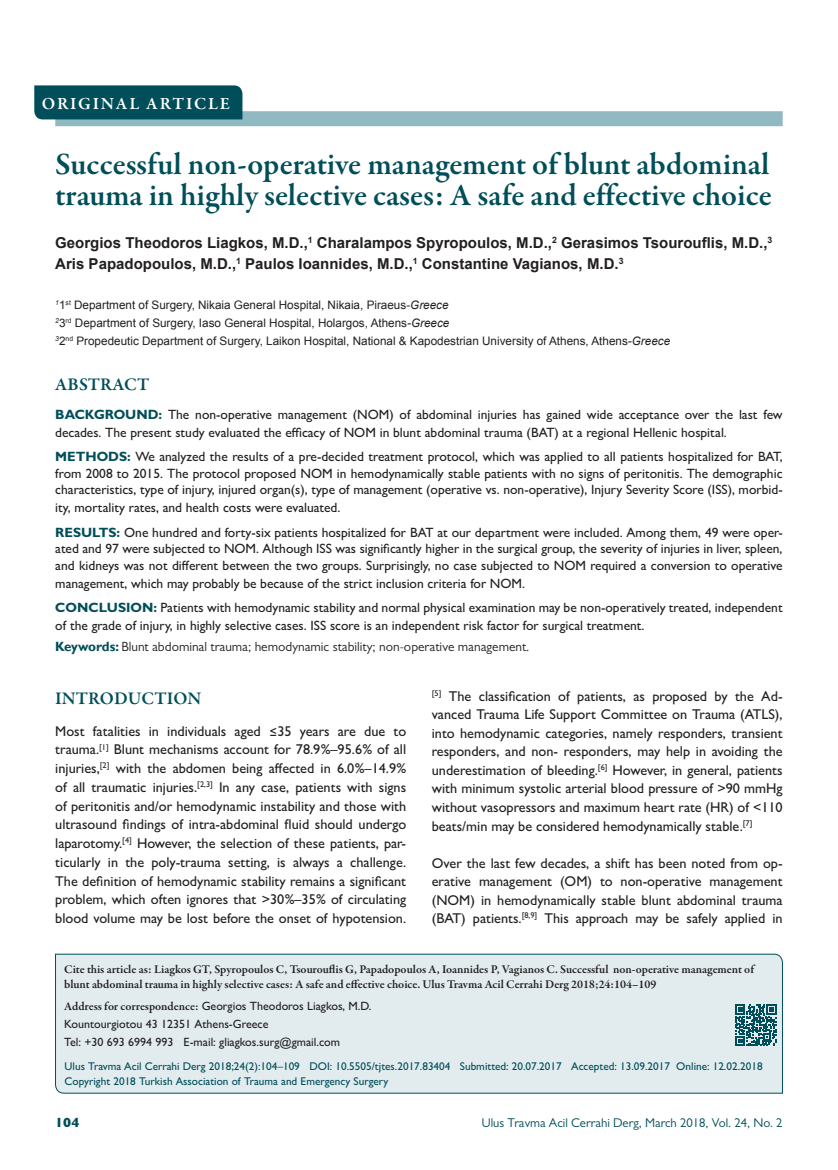
<style>
.page{position:relative;width:838px;height:1170px;background:#fff}
.page>*{position:absolute;margin:0;border:0;box-sizing:border-box;transform-origin:0 0}
._01__TRV_YAZI_ANA_BA{font:600 31.5px/31.5px "Garamond Premr Pro";color:#004e59}
._06__TRV_YAZI_ICI_AN{font:600 18px "Garamond Premr Pro";letter-spacing:.005em;color:#004e59}
._01__TRV_YAZI_ANA_BA-2{font:600 17.25px "Garamond Premr Pro";letter-spacing:.1em;color:#fff}
._02__TRV_YAZAR_ISMI{font:700 15px/21px "Arial";color:#231f20}
._07__TRV_YAZI_METNI{font:500 14.25px/18.5px "Gill Sans MT Pro";color:#231f20;text-align:justify}
._04__TRV_BIRINCI_SAY{font:500 13.5px/16.5px "Gill Sans MT Pro";color:#231f20}
.t1{font:800 13.5px "Gill Sans MT Pro";color:#004e59}
._05__TRV_KEY_WORDS{font:13.35px "Gill Sans MT Pro";color:#231f20}
.t2{font:12.75px "Gill Sans MT Pro";color:#004e59}
.t3{font:600 12px/15px "Garamond Premr Pro";color:#231f20}
.t4{font:500 12px "Gill Sans MT Pro";color:#231f20}
._03__TRV_KURUM_ADI{font:11.7px "Arial";color:#231f20}
.t5{font:500 11.25px "Gill Sans MT Pro";color:#004e59}
.s1{font-style:italic}
.s2{font-weight:700;color:#004e59}
.s3{font-family:"Gill Sans";font-weight:700;color:#004e59}
.s4{font-family:"Garamond Premr Pro";font-weight:600}
</style>
<div class="page">
<div style="left:55px;top:111px;width:727px;height:15px;background:#90b9c1"></div>
<div style="left:34px;top:85px;width:208px;height:34px;background:#004e59"></div>
<div style="left:55px;top:953px;width:728px;height:140px;background:#e2ecef"></div>
<svg style="left:735px;top:1004px;width:41px;height:41px;background:#4c838b"></svg>
<p class="_01__TRV_YAZI_ANA_BA-2" style="left:42px;top:93px;width:190px">ORIGINAL ARTICLE</p>
<p class="_01__TRV_YAZI_ANA_BA" style="left:55px;top:149px;width:718px">Successful non-operative management of blunt abdominal trauma in highly selective cases: A safe and effective choice</p>
<p class="_02__TRV_YAZAR_ISMI" style="left:55px;top:232px;width:718px">Georgios Theodoros Liagkos, M.D.,<sup>1</sup> Charalampos Spyropoulos, M.D.,<sup>2</sup> Gerasimos Tsourouflis, M.D.,<sup>3<br></sup>Aris Papadopoulos, M.D.,<sup>1</sup> Paulos Ioannides, M.D.,<sup>1</sup> Constantine Vagianos, M.D.<sup>3</sup></p>
<p class="_03__TRV_KURUM_ADI" style="left:55px;top:297px;width:395px"><sup>1</sup>1<sup>st</sup> Department of Surgery, Nikaia General Hospital, Nikaia, Piraeus-<span class="s1">Greece</span></p>
<p class="_03__TRV_KURUM_ADI" style="left:55px;top:315px;width:395px"><sup>2</sup>3<sup>rd</sup> Department of Surgery, Iaso General Hospital, Holargos, Athens<span class="s1">-Greece</span></p>
<p class="_03__TRV_KURUM_ADI" style="left:55px;top:333px;width:616px"><sup>3</sup>2<sup>nd</sup> Propedeutic Department of Surgery, Laikon Hospital, National &amp; Kapodestrian University of Athens, Athens<span class="s1">-Greece</span></p>
<p class="_06__TRV_YAZI_ICI_AN" style="left:55px;top:373px;width:95px">ABSTRACT</p>
<p class="_04__TRV_BIRINCI_SAY" style="left:55px;top:405px;width:729px;line-height:18px"><span class="s2">BACKGROUND:</span> The non-operative management (NOM) of abdominal injuries has gained wide acceptance over the last few decades. The present study evaluated the efficacy of NOM in blunt abdominal trauma (BAT) at a regional Hellenic hospital.</p>
<p class="_04__TRV_BIRINCI_SAY" style="left:55px;top:448px;width:729px;text-align:justify"><span class="s2">METHODS:</span> We analyzed the results of a pre-decided treatment protocol, which was applied to all patients hospitalized for BAT, from 2008 to 2015. The protocol proposed NOM in hemodynamically stable patients with no signs of peritonitis. The demographic characteristics, type of injury, injured organ(s), type of management (operative vs. non-operative), Injury Severity Score (ISS), morbid-</p>
<p class="_04__TRV_BIRINCI_SAY" style="left:55px;top:499px;width:287px">ity, mortality rates, and health costs were evaluated.</p>
<p class="_04__TRV_BIRINCI_SAY" style="left:55px;top:524px;width:729px;text-align:justify"><span class="s2">RESULTS:</span> One hundred and forty-six patients hospitalized for BAT at our department were included. Among them, 49 were oper&shy;ated and 97 were subjected to NOM. Although ISS was significantly higher in the surgical group, the severity of injuries in liver, spleen, and kidneys was not different between the two groups. Surprisingly, no case subjected to NOM required a conversion to operative</p>
<p class="_04__TRV_BIRINCI_SAY" style="left:55px;top:575px;width:471px">management, which may probably be because of the strict inclusion criteria for NOM.</p>
<p class="_04__TRV_BIRINCI_SAY" style="left:55px;top:598px;width:729px;line-height:17.5px"><span class="s2">CONCLUSION:</span> Patients with hemodynamic stability and normal physical examination may be non-operatively treated, independent of the grade of injury, in highly selective cases. ISS score is an independent risk factor for surgical treatment.</p>
<p class="_05__TRV_KEY_WORDS" style="left:55px;top:638px;width:475px"><span class="s3">Keywords:</span> Blunt abdominal trauma; hemodynamic stability; non-operative management.</p>
<p class="_07__TRV_YAZI_METNI" style="left:432px;top:686px;width:352px"><sup>[5]</sup> The classification of patients, as proposed by the Ad&shy;vanced Trauma Life Support Committee on Trauma (ATLS), into hemodynamic categories, namely responders, transient responders, and non- responders, may help in avoiding the underestimation of bleeding.<sup>[6]</sup> However, in general, patients with minimum systolic arterial blood pressure of &gt;90 mmHg without vasopressors and maximum heart rate (HR) of &lt;110 beats/min may be considered hemodynamically stable.<sup>[7]</sup></p>
<p class="_07__TRV_YAZI_METNI" style="left:432px;top:853px;width:352px">Over the last few decades, a shift has been noted from op&shy;erative management (OM) to non-operative management (NOM) in hemodynamically stable blunt abdominal trauma (BAT) patients.<sup>[8,9]</sup> This approach may be safely applied in</p>
<p class="_06__TRV_YAZI_ICI_AN" style="left:55px;top:687px;width:148px">INTRODUCTION</p>
<p class="_07__TRV_YAZI_METNI" style="left:55px;top:721px;width:352px">Most fatalities in individuals aged ≤35 years are due to trauma.<sup>[1]</sup> Blunt mechanisms account for 78.9%–95.6% of all injuries,<sup>[2]</sup> with the abdomen being affected in 6.0%–14.9% of all traumatic injuries.<sup>[2,3]</sup> In any case, patients with signs of peritonitis and/or hemodynamic instability and those with ultrasound findings of intra-abdominal fluid should undergo laparotomy.<sup>[4]</sup> However, the selection of these patients, par&shy;ticularly in the poly-trauma setting, is always a challenge.<br>The definition of hemodynamic stability remains a significant problem, which often ignores that &gt;30%–35% of circulating blood volume may be lost before the onset of hypotension.</p>
<p class="t3" style="left:64px;top:962px;width:691px">Cite this article as: Liagkos GT, Spyropoulos C, Tsourouflis G, Papadopoulos A, Ioannides P, Vagianos C. Successful non-operative management of blunt abdominal trauma in highly selective cases: A safe and effective choice. Ulus Travma Acil Cerrahi Derg 2018;24:104–109</p>
<p class="t4" style="left:64px;top:999px;width:308px"><span class="s4">Address for correspondence:</span> Georgios Theodoros Liagkos, M.D.</p>
<p class="t4" style="left:64px;top:1017px;width:206px">Kountourgiotou 43 12351 Athens-Greece</p>
<p class="t4" style="left:64px;top:1035px;width:277px">Tel: +30 693 6994 993 E-mail: gliagkos.surg@gmail.com</p>
<p class="t5" style="left:65px;top:1059px;width:699px">Ulus Travma Acil Cerrahi Derg 2018;24(2):104–109 DOI: 10.5505/tjtes.2017.83404 Submitted: 20.07.2017 Accepted: 13.09.2017 Online: 12.02.2018</p>
<p class="t5" style="left:65px;top:1074px;width:325px">Copyright 2018 Turkish Association of Trauma and Emergency Surgery</p>
<p class="t1" style="left:55px;top:1114px;width:26px">104</p>
<p class="t2" style="left:482px;top:1115px;width:302px">Ulus Travma Acil Cerrahi Derg, March 2018, Vol. 24, No. 2</p>
</div>
